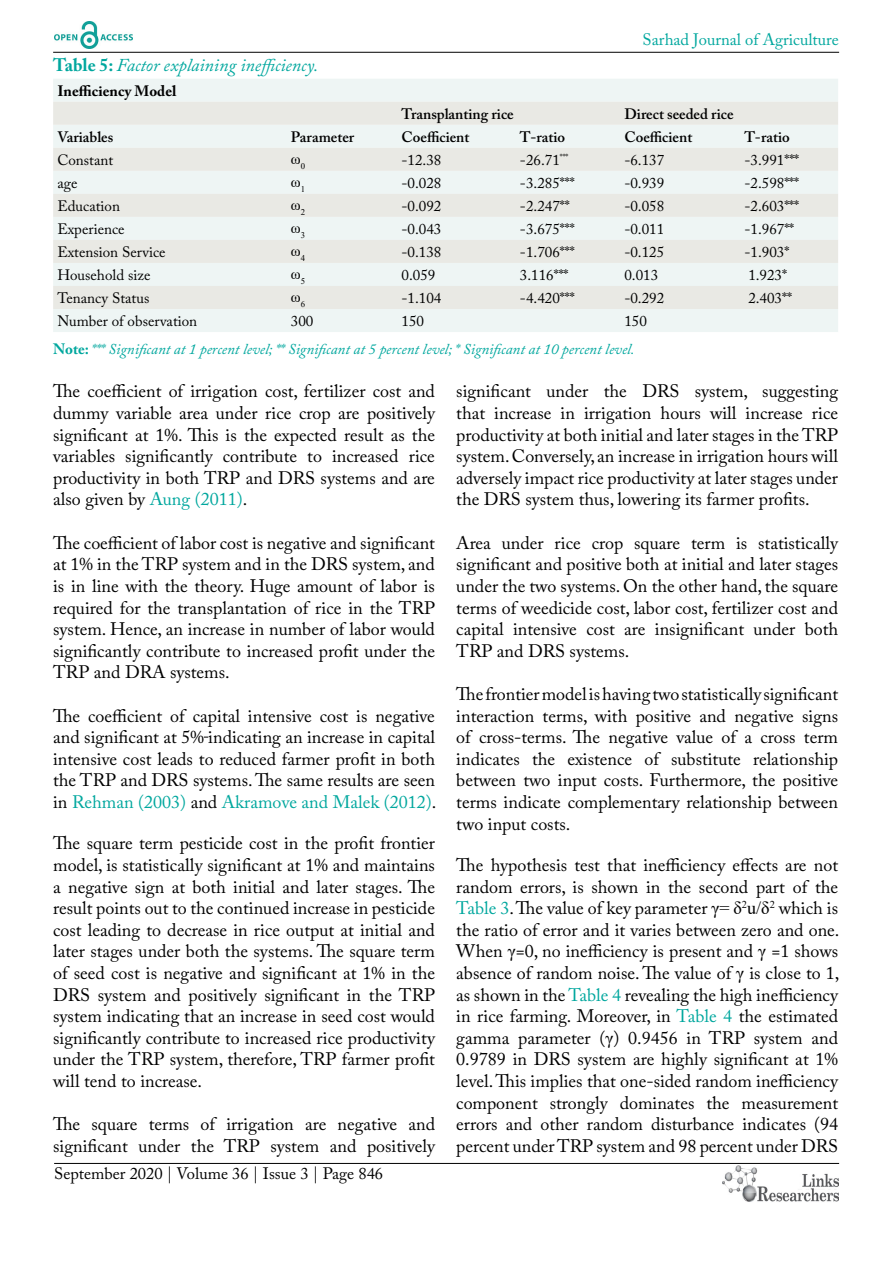
<style>
.page{position:relative;width:893px;height:1263px;background:#fff}
.page>*{position:absolute;margin:0;border:0;box-sizing:border-box;transform-origin:0 0}
.t1{font:18px/21.6px "Adobe Caslon Pro";color:#000;text-align:justify}
.t2{font:italic 18px "Adobe Caslon Pro";color:#00a79e}
.t3{font:16.5px "Adobe Caslon Pro";color:#000}
.t4{font:16.5px "Adobe Caslon Pro";color:#00a79e}
.t5{font:15px "Adobe Caslon Pro";color:#000}
.t6{font:italic 15px/28.2px "Adobe Caslon Pro";color:#00a79e}
.t7{font:600 15px "Adobe Caslon Pro";color:#000}
.t8{font:700 15px "Adobe Caslon Pro";color:#000}
.t9{font:15px "Times New Roman";color:#000}
.s1{font-weight:700;font-style:normal}
.s2{font-style:normal;color:#000}
.s3{color:#00a79e}
.s4{font-family:"Times New Roman"}
</style>
<div class="page">
<hr style="left:53px;top:52px;width:786px;height:1px;background:#000">
<hr style="left:54px;top:1163px;width:785px;height:1px;background:#000">
<img style="left:722px;top:1166px;width:117px;height:36px">
<img style="left:54px;top:22px;width:78px;height:27px">
<div style="left:53px;top:79px;width:785px;height:253px;background:#eef5f4"></div>
<svg style="left:53px;top:102px;width:785px;height:207px;background:#ebeeeb"></svg>
<p class="t2" style="left:53px;top:54px;width:267px"><span class="s1">Table 5:</span> Factor explaining inefficiency.</p>
<p class="t8" style="left:57px;top:82px;width:121px">Inefficiency Model</p>
<p class="t4" style="left:643px;top:30px;width:198px">Sarhad Journal of Agriculture</p>
<p class="t7" style="left:402px;top:105px;width:114px">Transplanting rice</p>
<p class="t7" style="left:624px;top:105px;width:111px">Direct seeded rice</p>
<p class="t7" style="left:57px;top:128px;width:57px">Variables</p>
<p class="t7" style="left:291px;top:128px;width:65px">Parameter</p>
<p class="t7" style="left:402px;top:128px;width:69px">Coefficient</p>
<p class="t7" style="left:520px;top:128px;width:47px">T-ratio</p>
<p class="t7" style="left:624px;top:128px;width:69px">Coefficient</p>
<p class="t7" style="left:744px;top:128px;width:47px">T-ratio</p>
<p class="t5" style="left:57px;top:151px;width:57px">Constant</p>
<p class="t9" style="left:291px;top:149px;width:16px">ω<sub>0</sub></p>
<p class="t5" style="left:402px;top:151px;width:41px">-12.38</p>
<p class="t5" style="left:520px;top:151px;width:50px">-26.71<sup>***</sup></p>
<p class="t5" style="left:624px;top:151px;width:41px">-6.137</p>
<p class="t5" style="left:744px;top:151px;width:56px">-3.991***</p>
<p class="t5" style="left:57px;top:174px;width:21px">age</p>
<p class="t9" style="left:291px;top:172px;width:16px">ω<sub>1</sub></p>
<p class="t5" style="left:402px;top:174px;width:41px">-0.028</p>
<p class="t5" style="left:520px;top:174px;width:56px">-3.285***</p>
<p class="t5" style="left:624px;top:174px;width:41px">-0.939</p>
<p class="t5" style="left:744px;top:174px;width:56px">-2.598***</p>
<p class="t5" style="left:57px;top:197px;width:64px">Education</p>
<p class="t9" style="left:291px;top:195px;width:16px">ω<sub>2</sub></p>
<p class="t5" style="left:402px;top:197px;width:41px">-0.092</p>
<p class="t5" style="left:520px;top:197px;width:51px">-2.247**</p>
<p class="t5" style="left:624px;top:197px;width:41px">-0.058</p>
<p class="t5" style="left:744px;top:197px;width:56px">-2.603***</p>
<p class="t5" style="left:57px;top:220px;width:69px">Experience</p>
<p class="t9" style="left:291px;top:218px;width:16px">ω<sub>3</sub></p>
<p class="t5" style="left:402px;top:220px;width:41px">-0.043</p>
<p class="t5" style="left:520px;top:220px;width:56px">-3.675***</p>
<p class="t5" style="left:624px;top:220px;width:41px">-0.011</p>
<p class="t5" style="left:744px;top:220px;width:51px">-1.967**</p>
<p class="t5" style="left:57px;top:243px;width:110px">Extension Service</p>
<p class="t9" style="left:291px;top:241px;width:16px">ω<sub>4</sub></p>
<p class="t5" style="left:402px;top:243px;width:41px">-0.138</p>
<p class="t5" style="left:520px;top:243px;width:56px">-1.706***</p>
<p class="t5" style="left:624px;top:243px;width:41px">-0.125</p>
<p class="t5" style="left:744px;top:243px;width:46px">-1.903*</p>
<p class="t5" style="left:57px;top:266px;width:95px">Household size</p>
<p class="t9" style="left:291px;top:264px;width:16px">ω<sub>5</sub></p>
<p class="t5" style="left:402px;top:266px;width:35px">0.059</p>
<p class="t5" style="left:520px;top:266px;width:50px">3.116***</p>
<p class="t5" style="left:624px;top:266px;width:35px">0.013</p>
<p class="t5" style="left:748px;top:266px;width:40px">1.923*</p>
<p class="t5" style="left:57px;top:289px;width:93px">Tenancy Status</p>
<p class="t9" style="left:291px;top:287px;width:16px">ω<sub>6</sub></p>
<p class="t5" style="left:402px;top:289px;width:41px">-1.104</p>
<p class="t5" style="left:520px;top:289px;width:56px">-4.420***</p>
<p class="t5" style="left:624px;top:289px;width:41px">-0.292</p>
<p class="t5" style="left:748px;top:289px;width:45px">2.403**</p>
<p class="t5" style="left:57px;top:312px;width:141px">Number of observation</p>
<p class="t5" style="left:291px;top:312px;width:24px">300</p>
<p class="t5" style="left:401px;top:312px;width:24px">150</p>
<p class="t6" style="left:53px;top:307px;width:595px;text-indent:571px"><span class="s2">150<br></span><span class="s1">Note:</span> *** Significant at 1 percent level; ** Significant at 5 percent level; * Significant at 10 percent level.</p>
<p class="t1" style="left:53px;top:380px;width:383px">The coefficient of irrigation cost, fertilizer cost and dummy variable area under rice crop are positively significant at 1%. This is the expected result as the variables significantly contribute to increased rice productivity in both TRP and DRS systems and are also given by <span class="s3">Aung (2011)</span>.</p>
<p class="t1" style="left:53px;top:532px;width:383px">The coefficient of labor cost is negative and significant at 1% in the TRP system and in the DRS system, and is in line with the theory. Huge amount of labor is required for the transplantation of rice in the TRP system. Hence, an increase in number of labor would significantly contribute to increased profit under the TRP and DRA systems.</p>
<p class="t1" style="left:53px;top:704px;width:385px">The coefficient of capital intensive cost is negative and significant at 5% indicating an increase in capital intensive cost leads to reduced farmer profit in both the TRP and DRS systems. The same results are seen in <span class="s3">Rehman (2003)</span> and <span class="s3">Akramove and Malek (2012)</span>.</p>
<p class="t1" style="left:53px;top:832px;width:383px">The square term pesticide cost in the profit frontier model, is statistically significant at 1% and maintains a negative sign at both initial and later stages. The result points out to the continued increase in pesticide cost leading to decrease in rice output at initial and later stages under both the systems. The square term of seed cost is negative and significant at 1% in the DRS system and positively significant in the TRP system indicating that an increase in seed cost would significantly contribute to increased rice productivity under the TRP system, therefore, TRP farmer profit will tend to increase.</p>
<p class="t1" style="left:53px;top:1113px;width:383px">The square terms of irrigation are negative and significant under the TRP system and positively</p>
<p class="t1" style="left:456px;top:380px;width:383px">significant under the DRS system, suggesting that increase in irrigation hours will increase rice productivity at both initial and later stages in the TRP system. Conversely, an increase in irrigation hours will adversely impact rice productivity at later stages under the DRS system thus, lowering its farmer profits.</p>
<p class="t1" style="left:456px;top:532px;width:383px">Area under rice crop square term is statistically significant and positive both at initial and later stages under the two systems. On the other hand, the square terms of weedicide cost, labor cost, fertilizer cost and capital intensive cost are insignificant under both TRP and DRS systems.</p>
<p class="t1" style="left:456px;top:683px;width:383px">The frontier model is having two statistically significant interaction terms, with positive and negative signs of cross-terms. The negative value of a cross term indicates the existence of substitute relationship between two input costs. Furthermore, the positive terms indicate complementary relationship between two input costs.</p>
<p class="t1" style="left:456px;top:854px;width:385px">The hypothesis test that inefficiency effects are not random errors, is shown in the second part of the <span class="s3">Table 3</span>. The value of key parameter <span class="s4">γ= δ</span><sup>2</sup><span class="s4">u/δ</span><sup>2</sup> which is the ratio of error and it varies between zero and one.<br>When <span class="s4">γ</span>=0, no inefficiency is present and <span class="s4">γ</span> =1 shows absence of random noise. The value of <span class="s4">γ</span> is close to 1, as shown in the <span class="s3">Table 4</span> revealing the high inefficiency in rice farming. Moreover, in <span class="s3">Table 4</span> the estimated gamma parameter (<span class="s4">γ</span>) 0.9456 in TRP system and 0.9789 in DRS system are highly significant at 1% level. This implies that one-sided random inefficiency component strongly dominates the measurement errors and other random disturbance indicates (94 percent under TRP system and 98 percent under DRS</p>
<p class="t3" style="left:54px;top:1164px;width:331px">September 2020 | Volume 36 | Issue 3 | Page 846</p>
</div>
